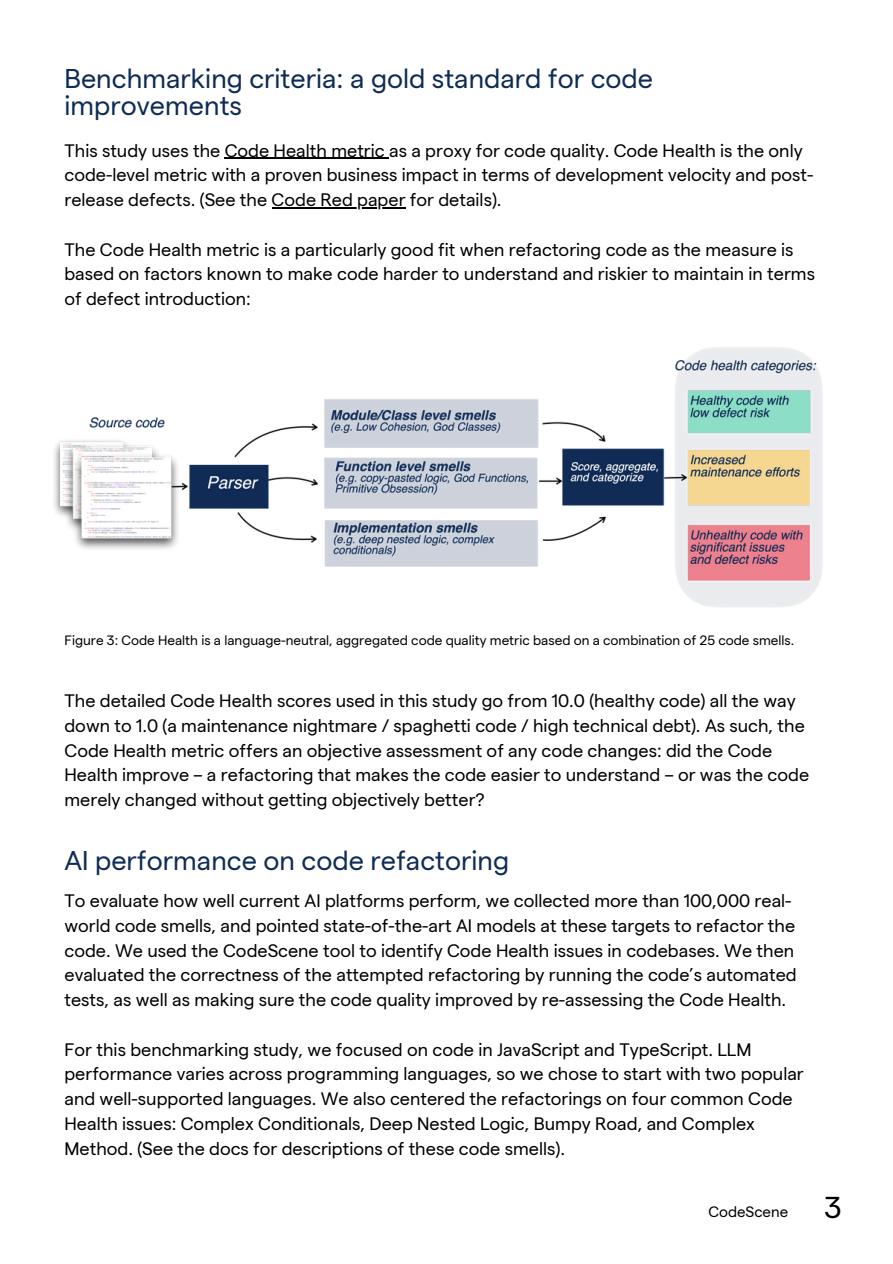
<style>
.page{position:relative;width:893px;height:1264px;background:#fff}
.page>*{position:absolute;margin:0;border:0;box-sizing:border-box;transform-origin:0 0}
.t1{font:30px "Matter";color:#000}
.t2{font:27px/27px "Matter";color:#0f2c56}
.t3{font:18px/24.8px "Matter";color:#000}
.t4{font:15px "Matter";color:#000}
.t5{font:13.5px "Matter";color:#000}
</style>
<div class="page">
<img style="left:54px;top:347px;width:769px;height:260px">
<hr style="left:225px;top:158px;width:164px;height:1px;background:#000">
<hr style="left:271px;top:207px;width:134px;height:1px;background:#000">
<h2 class="t2" style="left:64px;top:69px;width:590px">Benchmarking criteria: a gold standard for code improvements</h2>
<h2 class="t3" style="left:64px;top:141px;width:750px">This study uses the Code Health metric as a proxy for code quality. Code Health is the only code-level metric with a proven business impact in terms of development velocity and post&shy;release defects. (See the Code Red paper for details).</h2>
<p class="t3" style="left:64px;top:240px;width:752px">The Code Health metric is a particularly good fit when refactoring code as the measure is based on factors known to make code harder to understand and riskier to maintain in terms of defect introduction:</p>
<h2 class="t5" style="left:64px;top:635px;width:731px">Figure 3: Code Health is a language-neutral, aggregated code quality metric based on a combination of 25 code smells.</h2>
<p class="t3" style="left:64px;top:691px;width:746px">The detailed Code Health scores used in this study go from 10.0 (healthy code) all the way down to 1.0 (a maintenance nightmare / spaghetti code / high technical debt). As such, the Code Health metric offers an objective assessment of any code changes: did the Code Health improve – a refactoring that makes the code easier to understand – or was the code merely changed without getting objectively better?</p>
<h1 class="t2" style="left:64px;top:851px;width:446px">AI performance on code refactoring</h1>
<h2 class="t3" style="left:64px;top:891px;width:733px">To evaluate how well current AI platforms perform, we collected more than 100,000 real&shy;world code smells, and pointed state-of-the-art AI models at these targets to refactor the code. We used the CodeScene tool to identify Code Health issues in codebases. We then evaluated the correctness of the attempted refactoring by running the code’s automated tests, as well as making sure the code quality improved by re-assessing the Code Health.</h2>
<h2 class="t3" style="left:64px;top:1039px;width:740px">For this benchmarking study, we focused on code in JavaScript and TypeScript. LLM performance varies across programming languages, so we chose to start with two popular and well-supported languages. We also centered the refactorings on four common Code Health issues: Complex Conditionals, Deep Nested Logic, Bumpy Road, and Complex Method. (See the docs for descriptions of these code smells).</h2>
<p class="t4" style="left:708px;top:1206px;width:81px">CodeScene</p>
<p class="t1" style="left:824px;top:1196px;width:19px">3</p>
</div>
